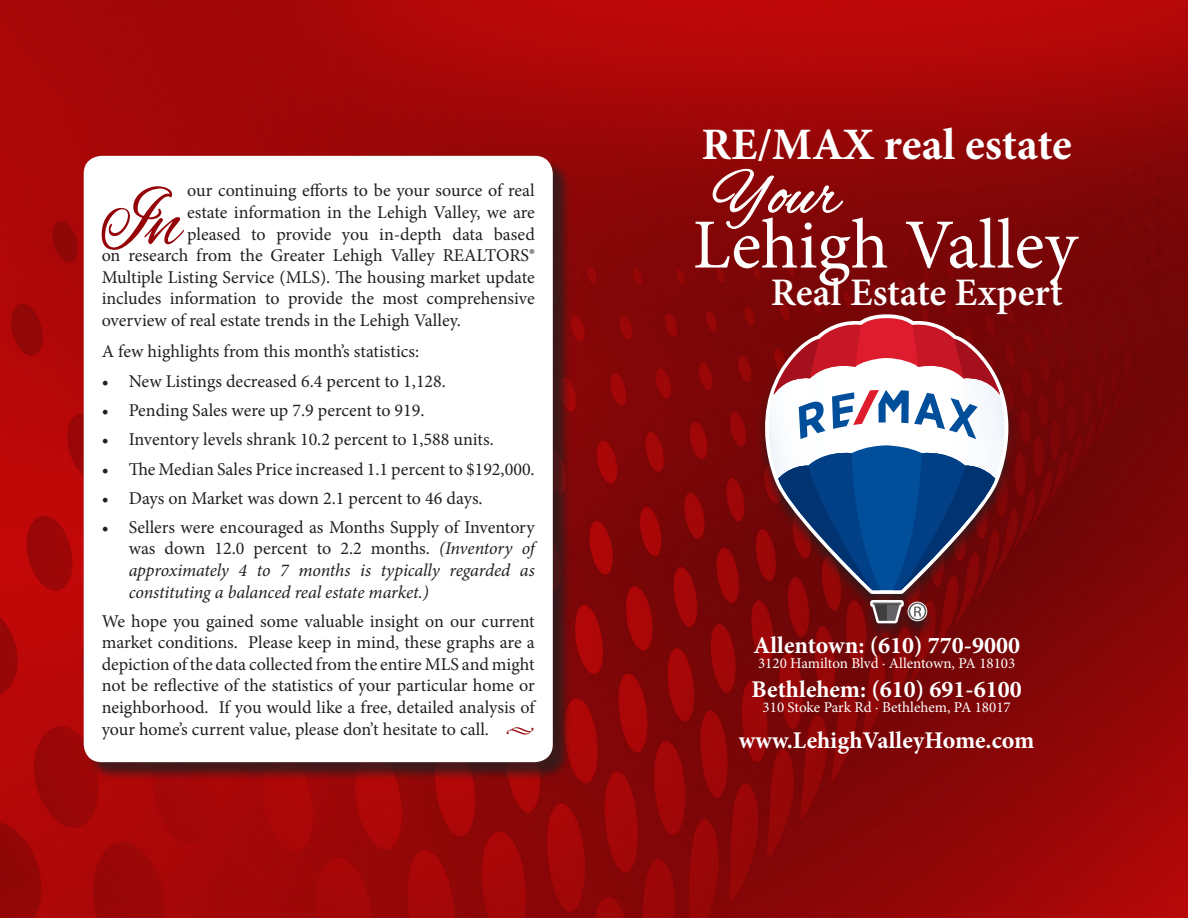
<style>
.page{position:relative;width:1188px;height:918px;background:#fff}
.page>*{position:absolute;margin:0;border:0;box-sizing:border-box;transform-origin:0 0}
.t1{font:82.35px "Alex Brush";color:#940408}
.t2{font:70.5px "Minion Pro";color:#fff}
.t3{font:64.5px "Alex Brush";color:#fff}
.t4{font:700 45px "Minion Pro";color:#fff}
.t5{font:600 39px "Minion Pro";color:#fff}
.t6{font:700 24px "Minion Pro";color:#fff}
.t7{font:18px/21.6px "Minion Pro";color:#231f20;text-align:justify}
.t8{font:italic 18px/21.6px "Minion Pro";letter-spacing:-.01em;color:#231f20;text-align:justify}
.t9{font:15px "Minion Pro";color:#fff}
.s1{font-style:normal}
.s2{color:#940408}
</style>
<div class="page">
<img style="left:0;top:0;width:1188px;height:918px">
<div style="left:86px;top:158px;width:486px;height:623px;background:#231f20;opacity:.75"></div>
<div style="left:84px;top:156px;width:469px;height:606px;background:#fff;border-radius:18px"></div>
<svg style="left:712px;top:169px;width:131px;height:60px;background:#952223"></svg>
<div style="left:755px;top:312px;width:263px;height:329px;background:#231f20;opacity:.75"></div>
<svg style="left:765px;top:314px;width:243px;height:280px;background:#862526"></svg>
<svg style="left:764px;top:318px;width:245px;height:272px"></svg>
<svg style="left:870px;top:600px;width:56px;height:23px"></svg>
<h1 class="t1" style="left:100px;top:176px;width:82px">In</h1>
<p class="t7" style="left:187px;top:180px;width:349px">our continuing efforts to be your source of real</p>
<p class="t7" style="left:187px;top:202px;width:349px">estate information in the Lehigh Valley, we are</p>
<p class="t7" style="left:187px;top:223px;width:349px">pleased to provide you in-depth data based</p>
<p class="t7" style="left:102px;top:245px;width:435px">on research from the Greater Lehigh Valley REALTORS®</p>
<p class="t7" style="left:102px;top:266px;width:435px">Multiple Listing Service (MLS). The housing market update</p>
<p class="t7" style="left:102px;top:288px;width:435px">includes information to provide the most comprehensive</p>
<p class="t7" style="left:102px;top:310px;width:361px">overview of real estate trends in the Lehigh Valley.</p>
<p class="t7" style="left:102px;top:340px;width:319px">A few highlights from this month’s statistics:</p>
<p class="t7" style="left:102px;top:371px;width:346px">• New Listings decreased 6.4 percent to 1,128.</p>
<p class="t7" style="left:102px;top:400px;width:324px">• Pending Sales were up 7.9 percent to 919.</p>
<p class="t7" style="left:102px;top:429px;width:394px">• Inventory levels shrank 10.2 percent to 1,588 units.</p>
<p class="t7" style="left:102px;top:458px;width:435px">• The Median Sales Price increased 1.1 percent to $192,000.</p>
<p class="t7" style="left:102px;top:487px;width:383px">• Days on Market was down 2.1 percent to 46 days.</p>
<p class="t8" style="left:129px;top:516px;width:408px;text-indent:-27px"><span class="s1">• Sellers were encouraged as Months Supply of Inventory was down 12.0 percent to 2.2 months.</span> (Inventory of approximately 4 to 7 months is typically regarded as constituting a balanced real estate market.)</p>
<p class="t7" style="left:102px;top:610px;width:435px">We hope you gained some valuable insight on our current market conditions. Please keep in mind, these graphs are a depiction of the data collected from the entire MLS and might not be reflective of the statistics of your particular home or neighborhood. If you would like a free, detailed analysis of your home’s current value, please don’t hesitate to call. <span class="s2">•</span></p>
<h3 class="t4" style="left:702px;top:113px;width:372px">RE/MAX real estate</h3>
<h3 class="t3" style="left:712px;top:159px;width:129px">Your</h3>
<h2 class="t2" style="left:693px;top:198px;width:386px">Lehigh Valley</h2>
<h3 class="t5" style="left:771px;top:266px;width:294px">Real Estate Expert</h3>
<h3 class="t6" style="left:753px;top:629px;width:268px">Allentown: (610) 770-9000</h3>
<p class="t9" style="left:758px;top:653px;width:259px">3120 Hamilton Blvd · Allentown, PA 18103</p>
<h3 class="t6" style="left:752px;top:673px;width:272px">Bethlehem: (610) 691-6100</h3>
<p class="t9" style="left:763px;top:697px;width:250px">310 Stoke Park Rd · Bethlehem, PA 18017</p>
<h3 class="t6" style="left:739px;top:724px;width:297px">www.LehighValleyHome.com</h3>
</div>
